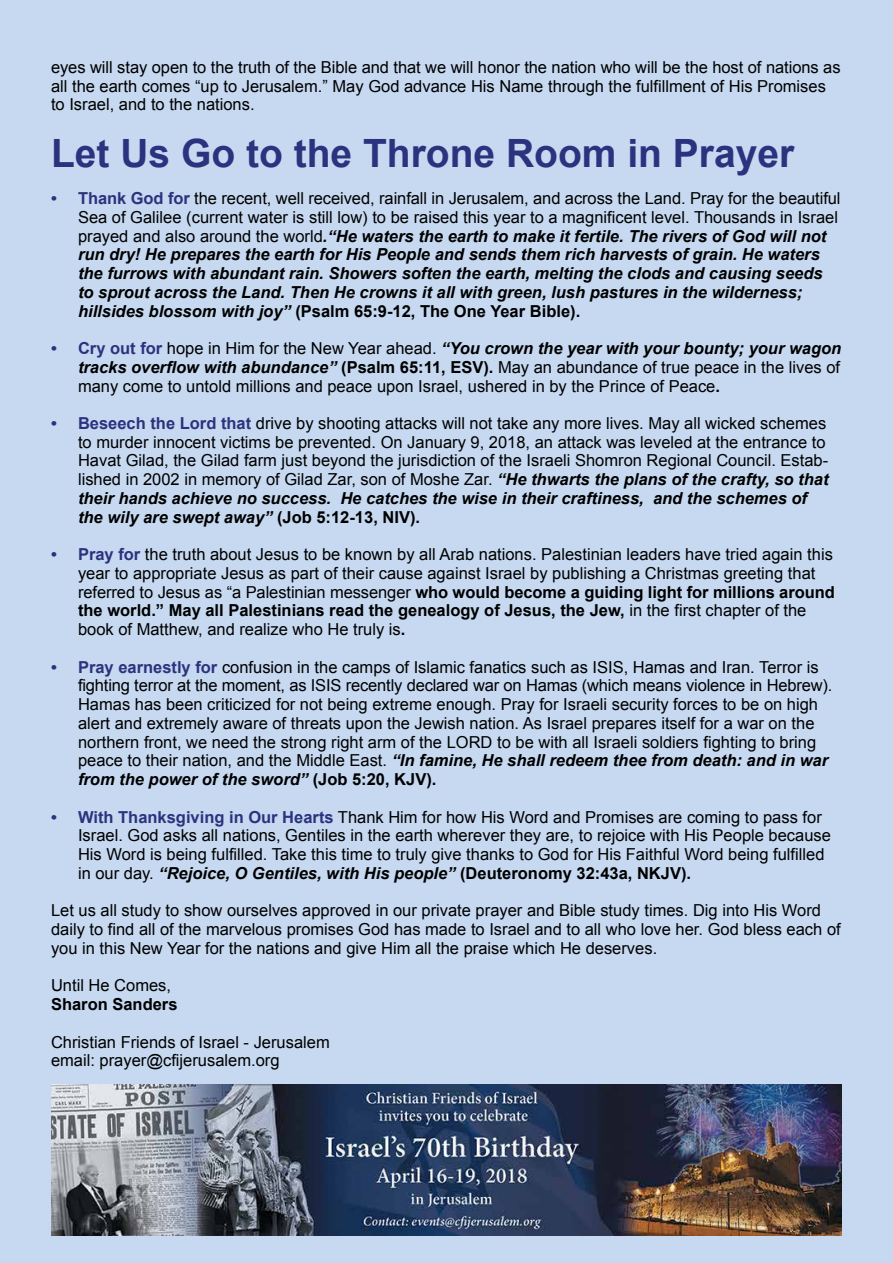
<style>
.page{position:relative;width:893px;height:1263px;background:#c6d9f1}
.page>*{position:absolute;margin:0;border:0;box-sizing:border-box;transform-origin:0 0}
.t1{font:700 39px "Arial";color:#2b337e}
.t2{font:16.5px/18.8px "Arial";color:#000}
.t3{font:italic 700 16.5px/18.8px "Arial";color:#000}
.t4{font:700 16.5px "Arial";color:#000}
.s1{font-style:normal;color:#2b337e}
.s2{font-weight:400;font-style:normal}
.s3{font-style:normal}
.s4{font-weight:700;color:#2b337e}
.s5{font-weight:700;font-style:italic}
.s6{font-weight:700}
</style>
<div class="page">
<img style="left:51px;top:1084px;width:791px;height:151px">
<p class="t2" style="left:51px;top:58px;width:791px">eyes will stay open to the truth of the Bible and that we will honor the nation who will be the host of nations as all the earth comes “up to Jerusalem.” May God advance His Name through the fulfillment of His Promises to Israel, and to the nations.</p>
<h1 class="t1" style="left:51px;top:127px;width:745px">Let Us Go to the Throne Room in Prayer</h1>
<p class="t3" style="left:78px;top:189px;width:764px;text-indent:-27px"><span class="s1">• Thank God for</span> <span class="s2">the recent, well received, rainfall in Jerusalem, and across the Land. Pray for the beautiful Sea of Galilee (current water is still low) to be raised this year to a magnificent level. Thousands in Israel prayed and also around the world</span>.“He waters the earth to make it fertile. The rivers of God will not run dry! He prepares the earth for His People and sends them rich harvests of grain. He waters the furrows with abundant rain. Showers soften the earth, melting the clods and causing seeds to sprout across the Land. Then He crowns it all with green, lush pastures in the wilderness; hillsides blossom with joy” <span class="s3">(Psalm 65:9-12, The One Year Bible).</span></p>
<p class="t2" style="left:78px;top:339px;width:765px;text-align:justify;text-indent:-27px"><span class="s4">• Cry out for</span> hope in Him for the New Year ahead. <span class="s5">“You crown the year with your bounty; your wagon tracks overflow with abundance”</span> <span class="s6">(Psalm 65:11, ESV).</span> May an abundance of true peace in the lives of many come to untold millions and peace upon Israel, ushered in by the Prince of Peace<span class="s6">.</span></p>
<p class="t2" style="left:78px;top:414px;width:752px;text-indent:-27px"><span class="s4">• Beseech the Lord that</span> drive by shooting attacks will not take any more lives. May all wicked schemes to murder innocent victims be prevented. On January 9, 2018, an attack was leveled at the entrance to Havat Gilad, the Gilad farm just beyond the jurisdiction of the Israeli Shomron Regional Council. Estab&shy;lished in 2002 in memory of Gilad Zar, son of Moshe Zar. <span class="s5">“He thwarts the plans of the crafty, so that their hands achieve no success. He catches the wise in their craftiness, and the schemes of the wily are swept away”</span> <span class="s6">(Job 5:12-13, NIV).</span></p>
<p class="t2" style="left:78px;top:545px;width:758px;text-indent:-27px"><span class="s4">• Pray for</span> the truth about Jesus to be known by all Arab nations. Palestinian leaders have tried again this year to appropriate Jesus as part of their cause against Israel by publishing a Christmas greeting that referred to Jesus as “a Palestinian messenger <span class="s6">who would become a guiding light for millions around the world.” May all Palestinians read the genealogy of Jesus, the Jew,</span> in the first chapter of the book of Matthew, and realize who He truly is<span class="s6">.</span></p>
<p class="t2" style="left:78px;top:658px;width:756px;text-indent:-27px"><span class="s4">• Pray earnestly for</span> confusion in the camps of Islamic fanatics such as ISIS, Hamas and Iran. Terror is fighting terror at the moment, as ISIS recently declared war on Hamas (which means violence in Hebrew).<br>Hamas has been criticized for not being extreme enough. Pray for Israeli security forces to be on high alert and extremely aware of threats upon the Jewish nation. As Israel prepares itself for a war on the northern front, we need the strong right arm of the LORD to be with all Israeli soldiers fighting to bring peace to their nation, and the Middle East. <span class="s5">“In famine, He shall redeem thee from death: and in war from the power of the sword”</span> <span class="s6">(Job 5:20, KJV).</span></p>
<p class="t2" style="left:78px;top:808px;width:754px;text-indent:-27px"><span class="s4">• With Thanksgiving in Our Hearts</span> Thank Him for how His Word and Promises are coming to pass for Israel. God asks all nations, Gentiles in the earth wherever they are, to rejoice with His People because His Word is being fulfilled. Take this time to truly give thanks to God for His Faithful Word being fulfilled in our day. <span class="s5">“Rejoice, O Gentiles, with His people”</span> <span class="s6">(Deuteronomy 32:43a, NKJV).</span></p>
<p class="t2" style="left:51px;top:901px;width:791px">Let us all study to show ourselves approved in our private prayer and Bible study times. Dig into His Word daily to find all of the marvelous promises God has made to Israel and to all who love her. God bless each of you in this New Year for the nations and give Him all the praise which He deserves.</p>
<p class="t2" style="left:51px;top:976px;width:122px">Until He Comes,</p>
<p class="t4" style="left:51px;top:993px;width:128px">Sharon Sanders</p>
<p class="t2" style="left:51px;top:1033px;width:280px">Christian Friends of Israel - Jerusalem email: prayer@cfijerusalem.org</p>
</div>
